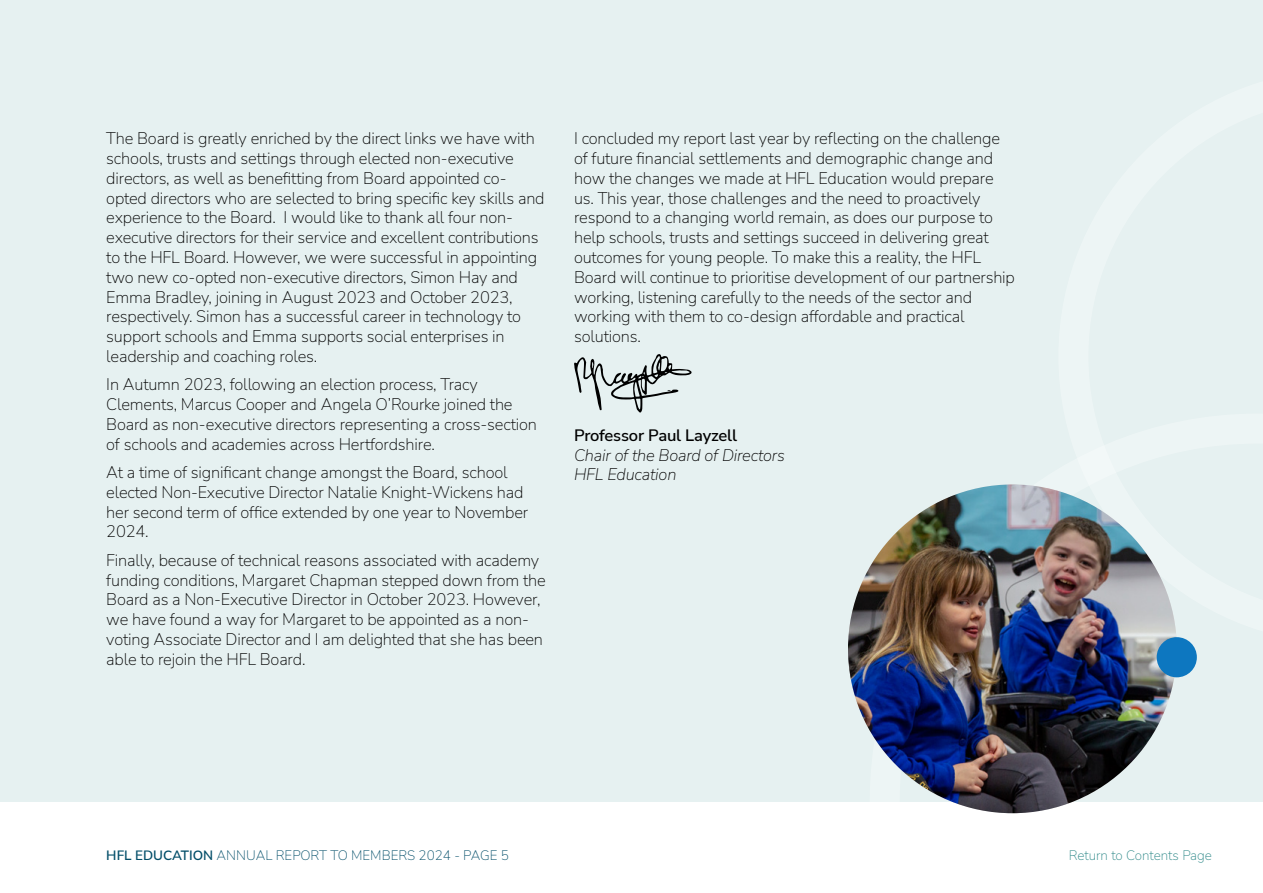
<style>
.page{position:relative;width:1263px;height:893px;background:#fff}
.page>*{position:absolute;margin:0;border:0;box-sizing:border-box;transform-origin:0 0}
.t1{font:200 16.5px/19.8px "Nunito Sans";letter-spacing:-.01em;color:#000}
.t2{font:italic 200 16.5px/19.8px "Nunito Sans";letter-spacing:-.01em;color:#000}
.t3{font:600 16.5px "Nunito Sans";letter-spacing:-.01em;color:#000}
.t4{font:200 13.5px "Nunito Sans";color:#034e69}
.t5{font:200 13.5px "Nunito Sans";color:#2f8989}
.s1{font-weight:600}
</style>
<div class="page">
<div style="left:0;top:0;width:1263px;height:801px;background:#e6f1f1"></div>
<svg style="left:574px;top:354px;width:118px;height:59px"></svg>
<svg style="left:870px;top:446px;width:393px;height:368px"></svg>
<img style="left:848px;top:484px;width:329px;height:329px;border-radius:164px">
<div style="left:1157px;top:637px;width:40px;height:40px;background:#0d77c0;border-radius:50%"></div>
<p class="t1" style="left:106px;top:128px;width:440px">The Board is greatly enriched by the direct links we have with schools, trusts and settings through elected non-executive directors, as well as benefitting from Board appointed co&shy;opted directors who are selected to bring specific key skills and experience to the Board. I would like to thank all four non&shy;executive directors for their service and excellent contributions to the HFL Board. However, we were successful in appointing two new co-opted non-executive directors, Simon Hay and Emma Bradley, joining in August 2023 and October 2023, respectively. Simon has a successful career in technology to support schools and Emma supports social enterprises in leadership and coaching roles.</p>
<p class="t1" style="left:106px;top:374px;width:432px">In Autumn 2023, following an election process, Tracy Clements, Marcus Cooper and Angela O’Rourke joined the Board as non-executive directors representing a cross-section of schools and academies across Hertfordshire.</p>
<p class="t1" style="left:106px;top:462px;width:423px">At a time of significant change amongst the Board, school elected Non-Executive Director Natalie Knight-Wickens had her second term of office extended by one year to November 2024.</p>
<p class="t1" style="left:106px;top:550px;width:441px">Finally, because of technical reasons associated with academy funding conditions, Margaret Chapman stepped down from the Board as a Non-Executive Director in October 2023. However, we have found a way for Margaret to be appointed as a non&shy;voting Associate Director and I am delighted that she has been able to rejoin the HFL Board.</p>
<p class="t1" style="left:574px;top:128px;width:442px">I concluded my report last year by reflecting on the challenge of future financial settlements and demographic change and how the changes we made at HFL Education would prepare us. This year, those challenges and the need to proactively respond to a changing world remain, as does our purpose to help schools, trusts and settings succeed in delivering great outcomes for young people. To make this a reality, the HFL Board will continue to prioritise development of our partnership working, listening carefully to the needs of the sector and working with them to co-design affordable and practical solutions.</p>
<p class="t3" style="left:574px;top:424px;width:165px">Professor Paul Layzell</p>
<p class="t2" style="left:574px;top:444px;width:212px">Chair of the Board of Directors<br>HFL Education</p>
<p class="t4" style="left:106px;top:846px;width:404px"><span class="s1">HFL EDUCATION</span> ANNUAL REPORT TO MEMBERS 2024 - PAGE 5</p>
<p class="t5" style="left:1069px;top:846px;width:145px">Return to Contents Page</p>
</div>
